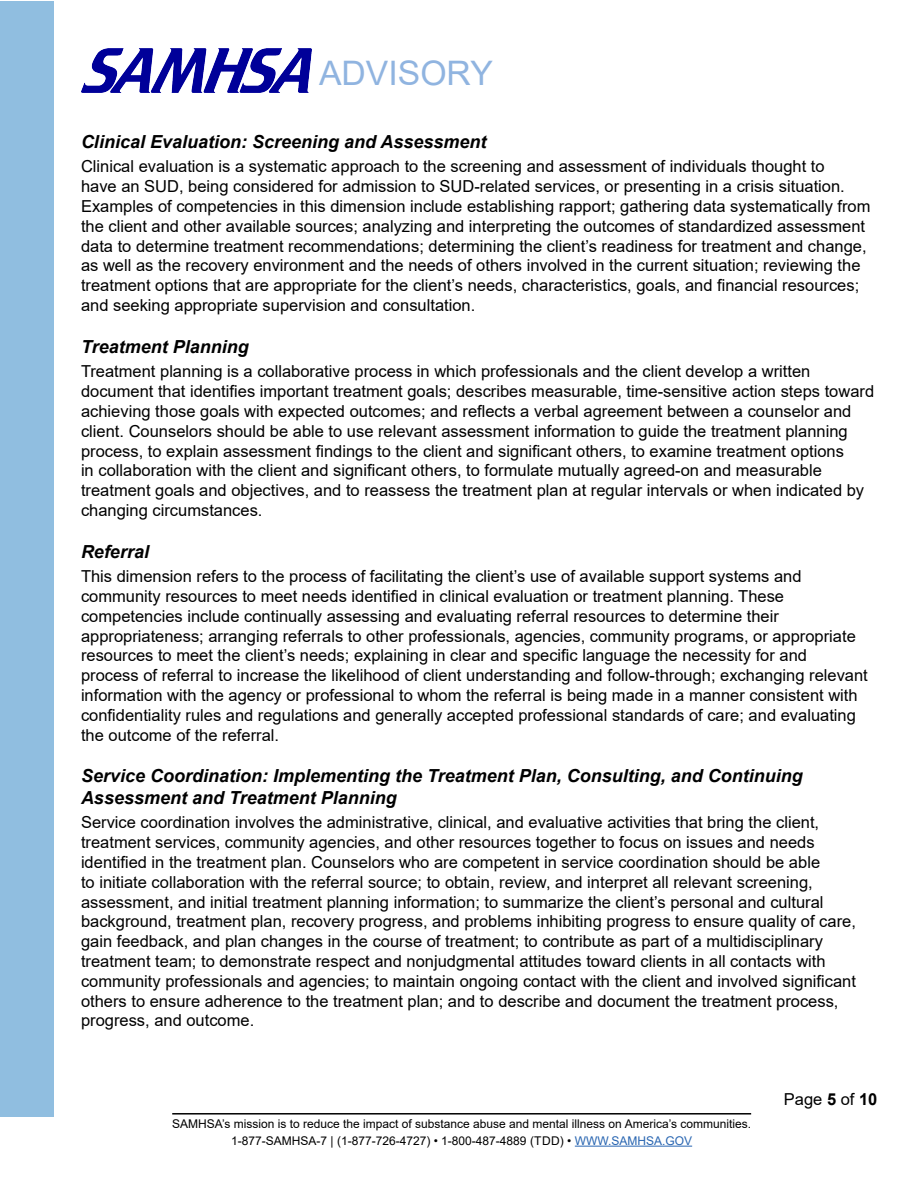
<style>
.page{position:relative;width:918px;height:1188px;background:#fff}
.page>*{position:absolute;margin:0;border:0;box-sizing:border-box;transform-origin:0 0}
.t1{font:33.75px "Arial";color:#90b4e0}
.head_2_italics_after{font:italic 700 18px/21.6px "Arial";color:#000}
.Body{font:16.5px/19.8px "Arial";color:#000}
.t2{font:12px/16.8px "Arial";color:#000;text-align:center}
.s1{color:#2865b1}
.s2{font-weight:700}
</style>
<div class="page">
<div style="left:0;top:2px;width:54px;height:1115px;background:#90bee0"></div>
<img style="left:82px;top:49px;width:229px;height:44px">
<hr style="left:172px;top:1113px;width:579px;height:2px;background:#000">
<hr style="left:575px;top:1146px;width:117px;height:1px;background:#2865b1">
<h1 class="t1" style="left:319px;top:50px;width:175px">ADVISORY</h1>
<p class="head_2_italics_after" style="left:81px;top:132px;width:407px">Clinical Evaluation: Screening and Assessment</p>
<p class="Body" style="left:81px;top:157px;width:791px">Clinical evaluation is a systematic approach to the screening and assessment of individuals thought to<br>have an SUD, being considered for admission to SUD-related services, or presenting in a crisis situation.<br>Examples of competencies in this dimension include establishing rapport; gathering data systematically from the client and other available sources; analyzing and interpreting the outcomes of standardized assessment data to determine treatment recommendations; determining the client’s readiness for treatment and change, as well as the recovery environment and the needs of others involved in the current situation; reviewing the treatment options that are appropriate for the client’s needs, characteristics, goals, and financial resources; and seeking appropriate supervision and consultation.</p>
<p class="head_2_italics_after" style="left:81px;top:336px;width:169px">Treatment Planning</p>
<p class="Body" style="left:81px;top:362px;width:795px">Treatment planning is a collaborative process in which professionals and the client develop a written document that identifies important treatment goals; describes measurable, time-sensitive action steps toward achieving those goals with expected outcomes; and reflects a verbal agreement between a counselor and client. Counselors should be able to use relevant assessment information to guide the treatment planning process, to explain assessment findings to the client and significant others, to examine treatment options<br>in collaboration with the client and significant others, to formulate mutually agreed-on and measurable treatment goals and objectives, and to reassess the treatment plan at regular intervals or when indicated by changing circumstances.</p>
<p class="head_2_italics_after" style="left:81px;top:541px;width:70px">Referral</p>
<p class="Body" style="left:81px;top:566px;width:788px">This dimension refers to the process of facilitating the client’s use of available support systems and community resources to meet needs identified in clinical evaluation or treatment planning. These competencies include continually assessing and evaluating referral resources to determine their appropriateness; arranging referrals to other professionals, agencies, community programs, or appropriate resources to meet the client’s needs; explaining in clear and specific language the necessity for and process of referral to increase the likelihood of client understanding and follow-through; exchanging relevant information with the agency or professional to whom the referral is being made in a manner consistent with confidentiality rules and regulations and generally accepted professional standards of care; and evaluating the outcome of the referral.</p>
<p class="head_2_italics_after" style="left:81px;top:766px;width:723px">Service Coordination: Implementing the Treatment Plan, Consulting, and Continuing<br>Assessment and Treatment Planning</p>
<p class="Body" style="left:81px;top:813px;width:776px">Service coordination involves the administrative, clinical, and evaluative activities that bring the client, treatment services, community agencies, and other resources together to focus on issues and needs identified in the treatment plan. Counselors who are competent in service coordination should be able<br>to initiate collaboration with the referral source; to obtain, review, and interpret all relevant screening, assessment, and initial treatment planning information; to summarize the client’s personal and cultural background, treatment plan, recovery progress, and problems inhibiting progress to ensure quality of care, gain feedback, and plan changes in the course of treatment; to contribute as part of a multidisciplinary treatment team; to demonstrate respect and nonjudgmental attitudes toward clients in all contacts with community professionals and agencies; to maintain ongoing contact with the client and involved significant others to ensure adherence to the treatment plan; and to describe and document the treatment process, progress, and outcome.</p>
<p class="t2" style="left:172px;top:1115px;width:580px">SAMHSA’s mission is to reduce the impact of substance abuse and mental illness on America’s communities.<br>1-877-SAMHSA-7 | (1-877-726-4727) • 1-800-487-4889 (TDD) • <span class="s1">WWW.SAMHSA.GOV</span></p>
<p class="Body" style="left:784px;top:1089px;width:95px">Page <span class="s2">5</span> of <span class="s2">10</span></p>
</div>
